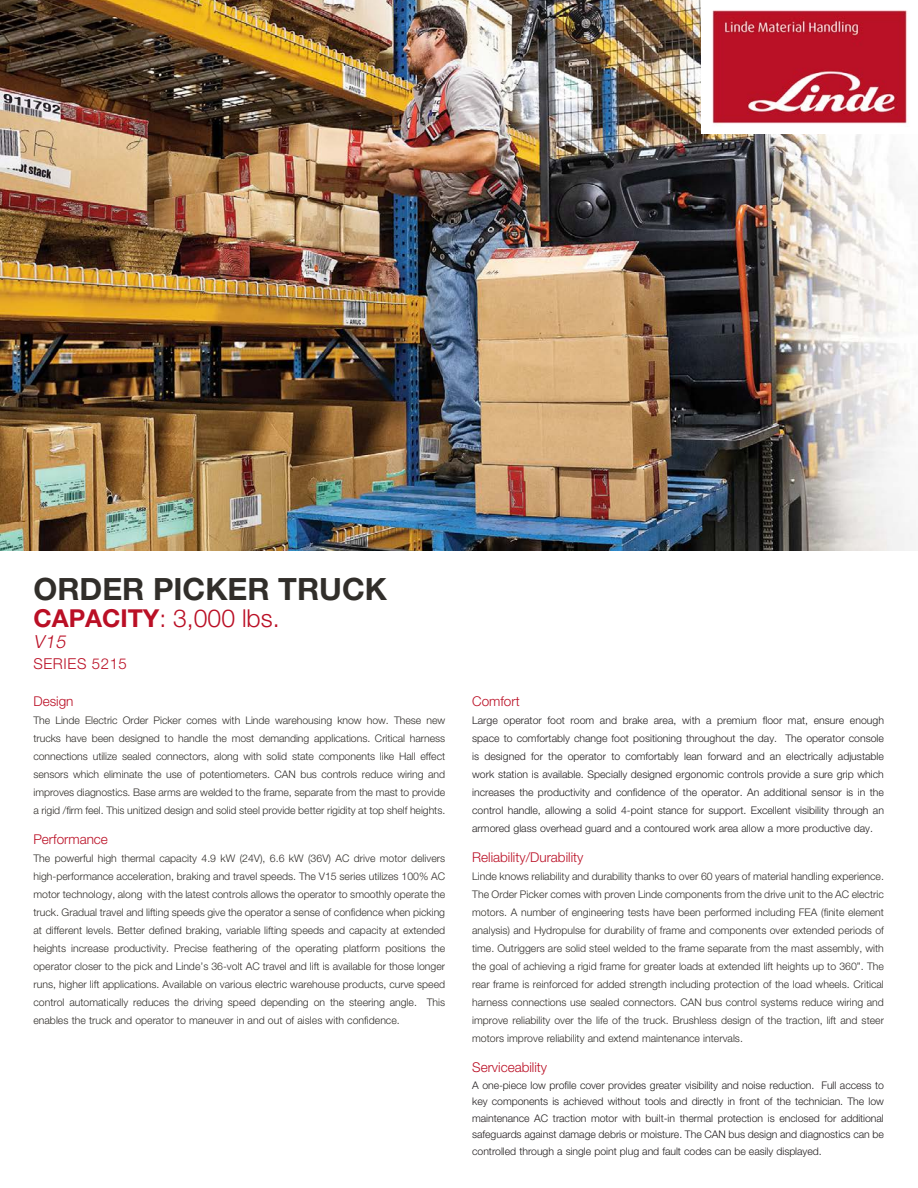
<style>
.page{position:relative;width:918px;height:1188px;background:#fff}
.page>*{position:absolute;margin:0;border:0;box-sizing:border-box;transform-origin:0 0}
.t1{font:700 30.75px "Helvetica Neue LT Pro";color:#312e2a}
.t2{font:300 24.75px "Helvetica Neue LT Pro";color:#ba0f25}
.t3{font:italic 300 18px "Helvetica Neue LT Pro";color:#ba0f25}
.t4{font:300 15px "Helvetica Neue LT Pro";letter-spacing:.04em;color:#ba0f25}
.t5{font:300 13.5px "Helvetica Neue LT Pro";color:#ba0f25}
.t6{font:300 10.5px/18px "Helvetica Neue LT Pro";color:#312e2a;text-align:justify}
.t7{font:300 10.5px/18px "Helvetica Neue LT Pro";letter-spacing:-.005em;color:#231f20;text-align:justify}
.s1{font-weight:700}
</style>
<div class="page">
<img style="left:0;top:0;width:916px;height:551px">
<img style="left:702px;top:0;width:214px;height:134px">
<p class="t1" style="left:33px;top:569px;width:355px">ORDER PICKER TRUCK</p>
<p class="t2" style="left:33px;top:603px;width:248px"><span class="s1">CAPACITY</span>: 3,000 lbs.</p>
<p class="t3" style="left:33px;top:630px;width:37px">V15</p>
<p class="t4" style="left:33px;top:654px;width:95px">SERIES 5215</p>
<p class="t5" style="left:33px;top:693px;width:42px">Design</p>
<p class="t6" style="left:33px;top:711px;width:413px">The Linde Electric Order Picker comes with Linde warehousing know how. These new trucks have been designed to handle the most demanding applications. Critical harness connections utilize sealed connectors, along with solid state components like Hall effect sensors which eliminate the use of potentiometers. CAN bus controls reduce wiring and improves diagnostics. Base arms are welded to the frame, separate from the mast to provide a rigid /firm feel. This unitized design and solid steel provide better rigidity at top shelf heights.</p>
<p class="t5" style="left:33px;top:831px;width:76px">Performance</p>
<p class="t6" style="left:33px;top:849px;width:413px">The powerful high thermal capacity 4.9 kW (24V), 6.6 kW (36V) AC drive motor delivers high-performance acceleration, braking and travel speeds. The V15 series utilizes 100% AC motor technology, along with the latest controls allows the operator to smoothly operate the truck. Gradual travel and lifting speeds give the operator a sense of confidence when picking at different levels. Better defined braking, variable lifting speeds and capacity at extended heights increase productivity. Precise feathering of the operating platform positions the operator closer to the pick and Linde’s 36-volt AC travel and lift is available for those longer runs, higher lift applications. Available on various electric warehouse products, curve speed control automatically reduces the driving speed depending on the steering angle. This enables the truck and operator to maneuver in and out of aisles with confidence.</p>
<p class="t5" style="left:472px;top:693px;width:49px">Comfort</p>
<p class="t7" style="left:472px;top:711px;width:413px">Large operator foot room and brake area, with a premium floor mat, ensure enough space to comfortably change foot positioning throughout the day. The operator console is designed for the operator to comfortably lean forward and an electrically adjustable work station is available. Specially designed ergonomic controls provide a sure grip which increases the productivity and confidence of the operator. An additional sensor is in the control handle, allowing a solid 4-point stance for support. Excellent visibility through an armored glass overhead guard and a contoured work area allow a more productive day.</p>
<p class="t5" style="left:472px;top:849px;width:113px">Reliability/Durability</p>
<p class="t6" style="left:472px;top:867px;width:413px">Linde knows reliability and durability thanks to over 60 years of material handling experience.<br>The Order Picker comes with proven Linde components from the drive unit to the AC electric motors. A number of engineering tests have been performed including FEA (finite element analysis) and Hydropulse for durability of frame and components over extended periods of time. Outriggers are solid steel welded to the frame separate from the mast assembly, with the goal of achieving a rigid frame for greater loads at extended lift heights up to 360”. The rear frame is reinforced for added strength including protection of the load wheels. Critical harness connections use sealed connectors. CAN bus control systems reduce wiring and improve reliability over the life of the truck. Brushless design of the traction, lift and steer motors improve reliability and extend maintenance intervals.</p>
<p class="t5" style="left:472px;top:1059px;width:77px">Serviceability</p>
<p class="t7" style="left:472px;top:1077px;width:413px;line-height:16.5px">A one-piece low profile cover provides greater visibility and noise reduction. Full access to key components is achieved without tools and directly in front of the technician. The low maintenance AC traction motor with built-in thermal protection is enclosed for additional safeguards against damage debris or moisture. The CAN bus design and diagnostics can be controlled through a single point plug and fault codes can be easily displayed.</p>
</div>
